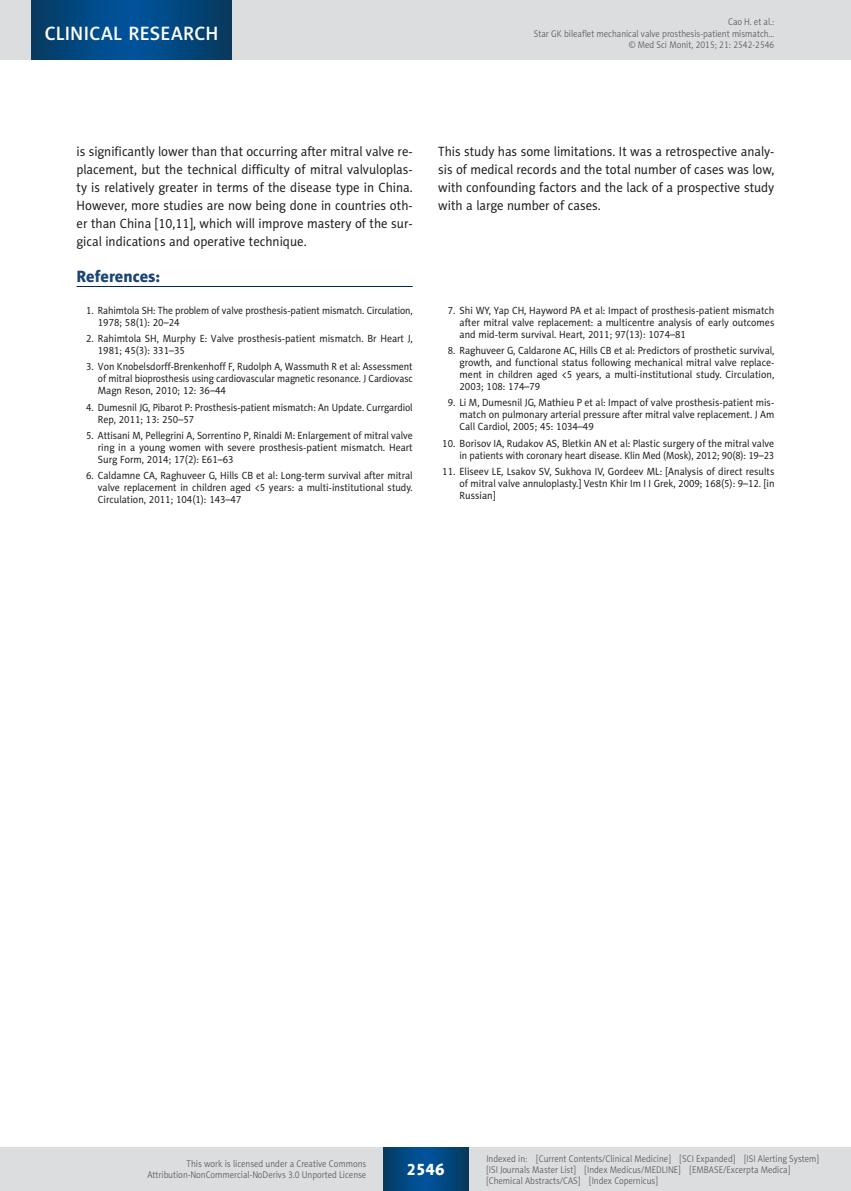
<style>
.page{position:relative;width:851px;height:1191px;background:#fff}
.page>*{position:absolute;margin:0;border:0;box-sizing:border-box;transform-origin:0 0}
.t1{font:19.5px "Naomi Sans EFN Medium";letter-spacing:.015em;color:#fff}
.MSM_Referencje_Tytul{font:16.5px "Naomi Sans EFN Heavy";color:#1a4574}
.t2{font:16.5px "Naomi Sans EFN Heavy";color:#fff}
.MSM_Body{font:13.5px/18px "Naomi Sans EFN";color:#231f20;text-align:justify;scale:.95 1}
.MSM_Referencje_punkt{font:10.5px/12px "Naomi Sans EFN";color:#231f20;text-align:justify;scale:.95 1}
.MSM_Referencje_punkt-2{font:10.5px/12px "Naomi Sans EFN";color:#231f20;text-align:justify;scale:.94 1}
.MSM_Referencje_punkt-3{font:10.5px/12px "Naomi Sans EFN";color:#231f20;scale:.93 1}
.t3{font:9.75px/11.2px "Naomi Sans EFN Light";color:#57585a;text-align:right;scale:.9 1}
</style>
<div class="page">
<hr style="left:77px;top:286px;width:335px;height:1px;background:#00295c">
<div style="left:0;top:1148px;width:850px;height:43px;background:#dcdddf"></div>
<svg style="left:383px;top:1147px;width:85px;height:43px;background:#02477e"></svg>
<div style="left:0;top:0;width:850px;height:60px;background:#dcdddf"></div>
<svg style="left:32px;top:0;width:200px;height:60px;background:#02477e"></svg>
<h1 class="t1" style="left:45px;top:22px;width:175px">CLINICAL RESEARCH</h1>
<p class="t3" style="left:533px;top:16px;width:269px">Cao H. et al.:<br>Star GK bileaflet mechanical valve prosthesis-patient mismatch… © Med Sci Monit, 2015; 21: 2542-2546</p>
<p class="MSM_Body" style="left:77px;top:142px;width:355px">is significantly lower than that occurring after mitral valve re&shy;placement, but the technical difficulty of mitral valvuloplas&shy;ty is relatively greater in terms of the disease type in China.<br>However, more studies are now being done in countries oth&shy;er than China [10,11], which will improve mastery of the sur&shy;gical indications and operative technique.</p>
<p class="MSM_Body" style="left:438px;top:142px;width:355px">This study has some limitations. It was a retrospective analy&shy;sis of medical records and the total number of cases was low, with confounding factors and the lack of a prospective study with a large number of cases.</p>
<p class="MSM_Referencje_Tytul" style="left:77px;top:266px;width:85px">References:</p>
<p class="MSM_Referencje_punkt-3" style="left:98px;top:304px;width:340px;text-indent:-12px">1. Rahimtola SH: The problem of valve prosthesis-patient mismatch. Circulation,<br>1978; 58(1): 20–24</p>
<p class="MSM_Referencje_punkt" style="left:98px;top:333px;width:333px;text-indent:-12px">2. Rahimtola SH, Murphy E: Valve prosthesis-patient mismatch. Br Heart J,<br>1981; 45(3): 331–35</p>
<p class="MSM_Referencje_punkt-2" style="left:98px;top:361px;width:336px;text-indent:-12px">3. Von Knobelsdorff-Brenkenhoff F, Rudolph A, Wassmuth R et al: Assessment of mitral bioprosthesis using cardiovascular magnetic resonance. J Cardiovasc Magn Reson, 2010; 12: 36–44</p>
<p class="MSM_Referencje_punkt-3" style="left:98px;top:401px;width:340px;text-indent:-12px">4. Dumesnil JG, Pibarot P: Prosthesis-patient mismatch: An Update. Currgardiol<br>Rep, 2011; 13: 250–57</p>
<p class="MSM_Referencje_punkt-2" style="left:98px;top:429px;width:336px;text-indent:-12px">5. Attisani M, Pellegrini A, Sorrentino P, Rinaldi M: Enlargement of mitral valve ring in a young women with severe prosthesis-patient mismatch. Heart Surg Form, 2014; 17(2): E61–63</p>
<p class="MSM_Referencje_punkt" style="left:98px;top:470px;width:333px;text-indent:-12px">6. Caldamne CA, Raghuveer G, Hills CB et al: Long-term survival after mitral valve replacement in children aged &lt;5 years: a multi-institutional study.<br>Circulation, 2011; 104(1): 143–47</p>
<p class="MSM_Referencje_punkt" style="left:459px;top:304px;width:333px;text-indent:-12px">7. Shi WY, Yap CH, Hayword PA et al: Impact of prosthesis-patient mismatch after mitral valve replacement: a multicentre analysis of early outcomes and mid-term survival. Heart, 2011; 97(13): 1074–81</p>
<p class="MSM_Referencje_punkt" style="left:459px;top:345px;width:333px;text-indent:-12px">8. Raghuveer G, Caldarone AC, Hills CB et al: Predictors of prosthetic survival, growth, and functional status following mechanical mitral valve replace&shy;ment in children aged &lt;5 years, a multi-institutional study. Circulation, 2003; 108: 174–79</p>
<p class="MSM_Referencje_punkt" style="left:459px;top:397px;width:333px;text-indent:-12px">9. Li M, Dumesnil JG, Mathieu P et al: Impact of valve prosthesis-patient mis&shy;match on pulmonary arterial pressure after mitral valve replacement. J Am Call Cardiol, 2005; 45: 1034–49</p>
<p class="MSM_Referencje_punkt" style="left:442px;top:437px;width:351px;text-align:right">10. Borisov IA, Rudakov AS, Bletkin AN et al: Plastic surgery of the mitral valve in patients with coronary heart disease. Klin Med (Mosk), 2012; 90(8): 19–23</p>
<p class="MSM_Referencje_punkt" style="left:459px;top:465px;width:333px;text-indent:-17px">11. Eliseev LE, Lsakov SV, Sukhova IV, Gordeev ML: [Analysis of direct results of mitral valve annuloplasty.] Vestn Khir Im I I Grek, 2009; 168(5): 9–12. [in Russian]</p>
<p class="t3" style="left:147px;top:1158px;width:245px">This work is licensed under a Creative Commons<br>Attribution-NonCommercial-NoDerivs 3.0 Unported License</p>
<h2 class="t2" style="left:406px;top:1159px;width:40px">2546</h2>
<p class="t3" style="left:486px;top:1152px;width:371px;text-align:left">Indexed in: [Current Contents/Clinical Medicine] [SCI Expanded] [ISI Alerting System] [ISI Journals Master List] [Index Medicus/MEDLINE] [EMBASE/Excerpta Medica] [Chemical Abstracts/CAS] [Index Copernicus]</p>
</div>
